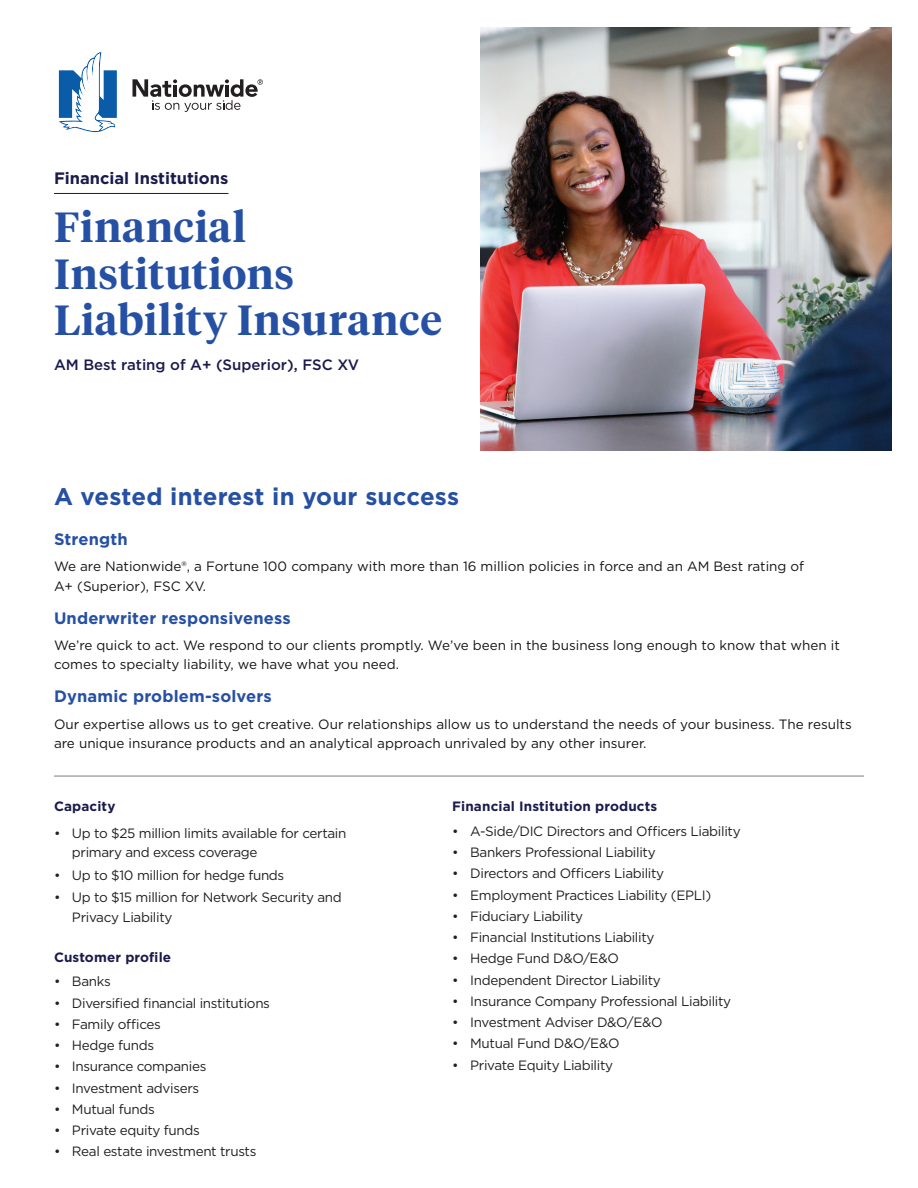
<style>
.page{position:relative;width:918px;height:1188px;background:#fff}
.page>*{position:absolute;margin:0;border:0;box-sizing:border-box;transform-origin:0 0}
.t1{font:600 42px/46.5px "Tiempos Headline";letter-spacing:.02em;color:#2650a3}
.t2{font:700 24px "Gotham";letter-spacing:.01em;color:#2650a3}
.t3{font:700 16.5px "Gotham";letter-spacing:.01em;color:#2650a3}
.t4{font:700 16.5px "Gotham";color:#1a1b4b}
.t5{font:500 15px "Gotham";color:#1a1b4b}
.t6{font:13.5px/19.5px "Gotham";letter-spacing:-.025em;color:#231f20}
.t7{font:13.5px/19.5px "Gotham";color:#151414}
.t8{font:700 13.5px "Gotham";letter-spacing:.01em;color:#1a1b4b}
</style>
<div class="page">
<img style="left:481px;top:27px;width:411px;height:423px">
<svg style="left:59px;top:52px;width:58px;height:80px"></svg>
<svg style="left:132px;top:79px;width:131px;height:33px"></svg>
<hr style="left:54px;top:193px;width:174px;height:1px;background:#1a1b4b">
<hr style="left:54px;top:776px;width:810px;height:1px;background:#7e7e83">
<h1 class="t4" style="left:54px;top:167px;width:176px">Financial Institutions</h1>
<h2 class="t1" style="left:54px;top:202px;width:389px">Financial<br>Institutions<br>Liability Insurance</h2>
<h3 class="t5" style="left:54px;top:355px;width:307px">AM Best rating of A+ (Superior), FSC XV</h3>
<p class="t2" style="left:54px;top:481px;width:407px">A vested interest in your success</p>
<p class="t3" style="left:54px;top:528px;width:75px">Strength</p>
<p class="t7" style="left:54px;top:556px;width:752px">We are Nationwide®, a Fortune 100 company with more than 16 million policies in force and an AM Best rating of<br>A+ (Superior), FSC XV.</p>
<p class="t3" style="left:54px;top:607px;width:238px">Underwriter responsiveness</p>
<p class="t7" style="left:54px;top:635px;width:787px">We’re quick to act. We respond to our clients promptly. We’ve been in the business long enough to know that when it comes to specialty liability, we have what you need.</p>
<p class="t3" style="left:54px;top:686px;width:219px">Dynamic problem-solvers</p>
<p class="t7" style="left:54px;top:714px;width:799px">Our expertise allows us to get creative. Our relationships allow us to understand the needs of your business. The results are unique insurance products and an analytical approach unrivaled by any other insurer.</p>
<p class="t8" style="left:54px;top:798px;width:63px">Capacity</p>
<p class="t6" style="left:72px;top:823px;width:276px;text-indent:-18px">• Up to $25 million limits available for certain primary and excess coverage</p>
<p class="t6" style="left:54px;top:865px;width:232px">• Up to $10 million for hedge funds</p>
<p class="t6" style="left:72px;top:888px;width:271px;text-indent:-18px">• Up to $15 million for Network Security and<br>Privacy Liability</p>
<p class="t8" style="left:54px;top:948px;width:119px">Customer profile</p>
<p class="t6" style="left:54px;top:972px;width:58px">• Banks</p>
<p class="t6" style="left:54px;top:993px;width:218px">• Diversified financial institutions</p>
<p class="t6" style="left:54px;top:1014px;width:109px">• Family offices</p>
<p class="t6" style="left:54px;top:1035px;width:102px">• Hedge funds</p>
<p class="t6" style="left:54px;top:1057px;width:154px">• Insurance companies</p>
<p class="t6" style="left:54px;top:1078px;width:147px">• Investment advisers</p>
<p class="t6" style="left:54px;top:1099px;width:102px">• Mutual funds</p>
<p class="t6" style="left:54px;top:1120px;width:147px">• Private equity funds</p>
<p class="t6" style="left:54px;top:1142px;width:204px">• Real estate investment trusts</p>
<p class="t8" style="left:452px;top:797px;width:207px">Financial Institution products</p>
<p class="t6" style="left:452px;top:821px;width:290px">• A-Side/DIC Directors and Officers Liability</p>
<p class="t6" style="left:452px;top:842px;width:205px">• Bankers Professional Liability</p>
<p class="t6" style="left:452px;top:864px;width:214px">• Directors and Officers Liability</p>
<p class="t6" style="left:452px;top:885px;width:261px">• Employment Practices Liability (EPLI)</p>
<p class="t6" style="left:452px;top:906px;width:132px">• Fiduciary Liability</p>
<p class="t6" style="left:452px;top:927px;width:204px">• Financial Institutions Liability</p>
<p class="t6" style="left:452px;top:949px;width:168px">• Hedge Fund D&amp;O/E&amp;O</p>
<p class="t6" style="left:452px;top:970px;width:210px">• Independent Director Liability</p>
<p class="t6" style="left:452px;top:991px;width:281px">• Insurance Company Professional Liability</p>
<p class="t6" style="left:452px;top:1012px;width:212px">• Investment Adviser D&amp;O/E&amp;O</p>
<p class="t6" style="left:452px;top:1033px;width:169px">• Mutual Fund D&amp;O/E&amp;O</p>
<p class="t6" style="left:452px;top:1055px;width:162px">• Private Equity Liability</p>
</div>
